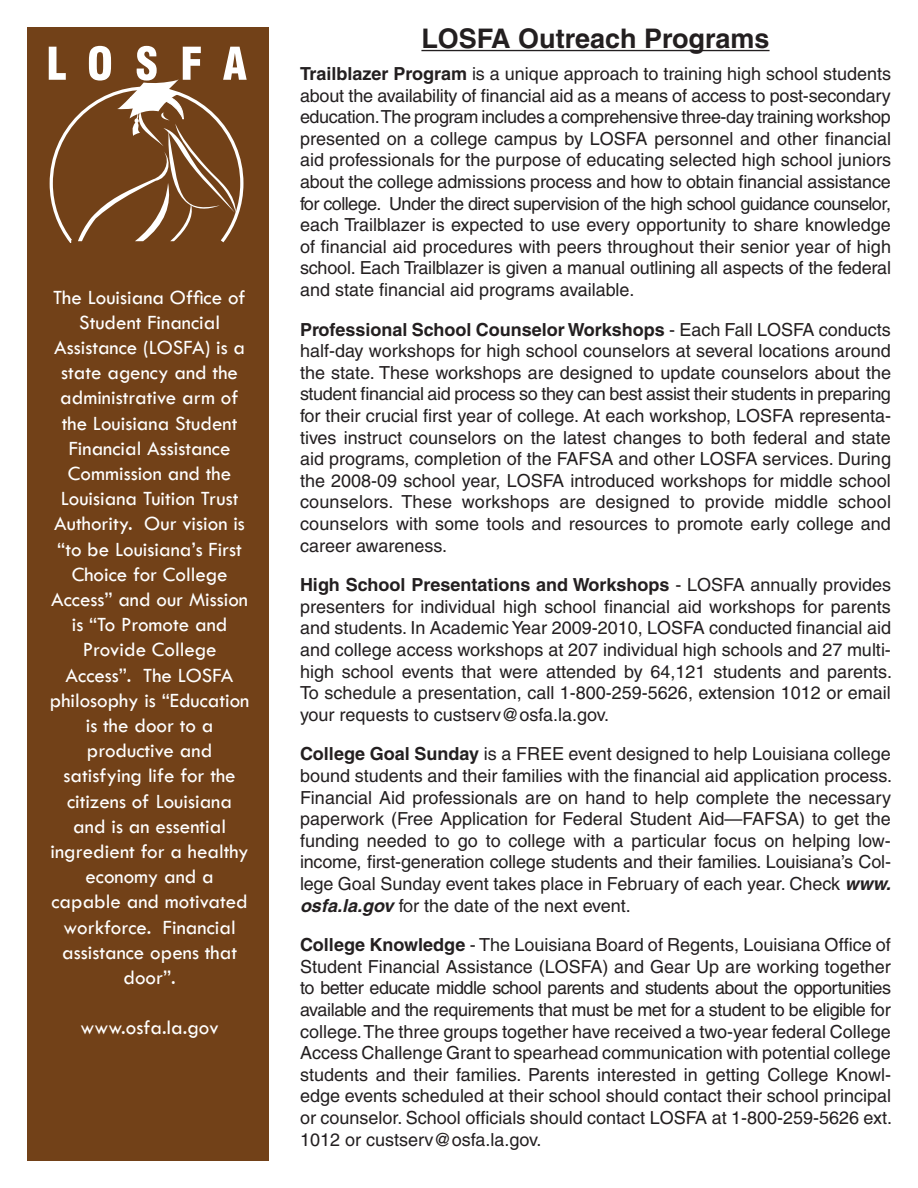
<style>
.page{position:relative;width:918px;height:1188px;background:#fff}
.page>*{position:absolute;margin:0;border:0;box-sizing:border-box;transform-origin:0 0}
.t1{font:700 27px "Helvetica";color:#231f20}
.t2{font:21px/25.2px "Tw Cen";color:#fff;text-align:center}
.t3{font:18px/21.6px "Helvetica";color:#231f20;text-align:justify}
.s1{font-weight:700}
.s2{font-weight:700;font-style:italic}
</style>
<div class="page">
<div style="left:27px;top:27px;width:242px;height:1134px;background:#724118"></div>
<svg style="left:49px;top:46px;width:198px;height:197px"></svg>
<hr style="left:421px;top:50px;width:349px;height:1px;background:#231f20">
<p class="t2" style="left:53px;top:284px;width:194px">The Louisiana Office of<br>Student Financial</p>
<p class="t2" style="left:54px;top:335px;width:193px">Assistance (LOSFA) is a state agency and the administrative arm of the Louisiana Student<br>Financial Assistance</p>
<p class="t2" style="left:54px;top:461px;width:192px">Commission and the<br>Louisiana Tuition Trust<br>Authority. Our vision is “to be Louisiana’s First<br>Choice for College</p>
<p class="t2" style="left:51px;top:587px;width:198px">Access” and our Mission is “To Promote and</p>
<p class="t2" style="left:83px;top:637px;width:135px">Provide College</p>
<p class="t2" style="left:50px;top:662px;width:201px">Access”. The LOSFA philosophy is “Education is the door to a</p>
<p class="t2" style="left:87px;top:738px;width:127px">productive and</p>
<p class="t2" style="left:63px;top:763px;width:174px;text-align:left">satisfying life for the citizens of Louisiana and is an essential</p>
<p class="t2" style="left:50px;top:839px;width:200px">ingredient for a healthy economy and a</p>
<p class="t2" style="left:51px;top:889px;width:198px">capable and motivated workforce. Financial assistance opens that door”.</p>
<p class="t2" style="left:81px;top:1015px;width:140px">www.osfa.la.gov</p>
<p class="t1" style="left:421px;top:22px;width:350px">LOSFA Outreach Programs</p>
<p class="t3" style="left:300px;top:63px;width:593px"><span class="s1">Trailblazer Program</span> is a unique approach to training high school students about the availability of financial aid as a means of access to post-secondary education. The program includes a comprehensive three-day training workshop presented on a college campus by LOSFA personnel and other financial aid professionals for the purpose of educating selected high school juniors about the college admissions process and how to obtain financial assistance for college. Under the direct supervision of the high school guidance counselor, each Trailblazer is expected to use every opportunity to share knowledge of financial aid procedures with peers throughout their senior year of high school. Each Trailblazer is given a manual outlining all aspects of the federal and state financial aid programs available.</p>
<p class="t3" style="left:300px;top:318px;width:593px"><span class="s1">Professional School Counselor Workshops</span> - Each Fall LOSFA conducts half-day workshops for high school counselors at several locations around the state. These workshops are designed to update counselors about the student financial aid process so they can best assist their students in preparing for their crucial first year of college. At each workshop, LOSFA representa&shy;tives instruct counselors on the latest changes to both federal and state aid programs, completion of the FAFSA and other LOSFA services. During the 2008-09 school year, LOSFA introduced workshops for middle school counselors. These workshops are designed to provide middle school counselors with some tools and resources to promote early college and career awareness.</p>
<p class="t3" style="left:300px;top:574px;width:594px"><span class="s1">High School Presentations and Workshops</span> - LOSFA annually provides presenters for individual high school financial aid workshops for parents and students. In Academic Year 2009-2010, LOSFA conducted financial aid and college access workshops at 207 individual high schools and 27 multi&shy;high school events that were attended by 64,121 students and parents.<br>To schedule a presentation, call 1-800-259-5626, extension 1012 or email your requests to custserv@osfa.la.gov.</p>
<p class="t3" style="left:300px;top:743px;width:594px"><span class="s1">College Goal Sunday</span> is a FREE event designed to help Louisiana college bound students and their families with the financial aid application process.<br>Financial Aid professionals are on hand to help complete the necessary paperwork (Free Application for Federal Student Aid—FAFSA) to get the funding needed to go to college with a particular focus on helping low&shy;income, first-generation college students and their families. Louisiana’s Col&shy;lege Goal Sunday event takes place in February of each year. Check <span class="s2">www. osfa.la.gov</span> for the date of the next event.</p>
<p class="t3" style="left:300px;top:934px;width:594px"><span class="s1">College Knowledge</span> - The Louisiana Board of Regents, Louisiana Office of Student Financial Assistance (LOSFA) and Gear Up are working together to better educate middle school parents and students about the opportunities available and the requirements that must be met for a student to be eligible for college. The three groups together have received a two-year federal College Access Challenge Grant to spearhead communication with potential college students and their families. Parents interested in getting College Knowl&shy;edge events scheduled at their school should contact their school principal or counselor. School officials should contact LOSFA at 1-800-259-5626 ext.<br>1012 or custserv@osfa.la.gov.</p>
</div>
